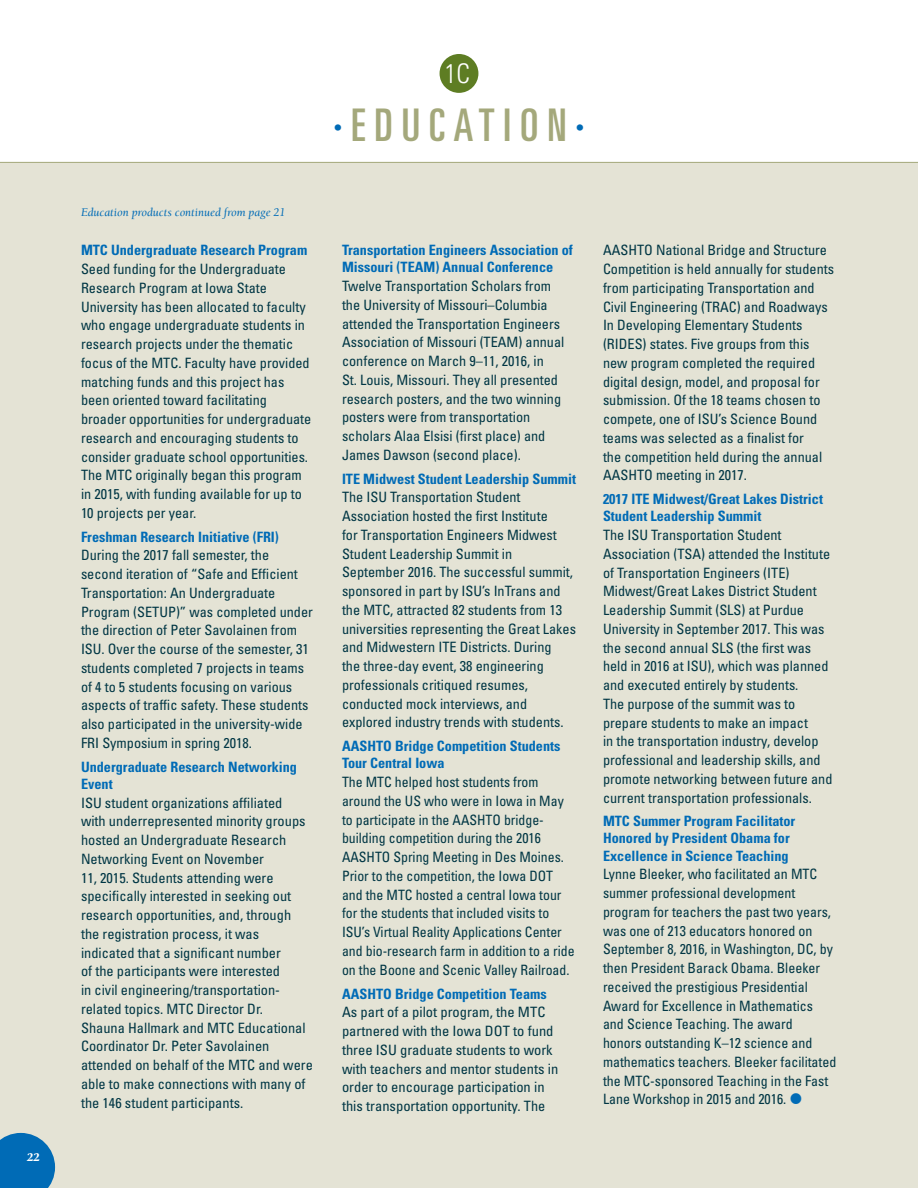
<style>
.page{position:relative;width:918px;height:1188px;background:#fff}
.page>*{position:absolute;margin:0;border:0;box-sizing:border-box;transform-origin:0 0}
.H1-no_TOC{font:ultra-condensed 45px "Univers LT Std";letter-spacing:.2em;color:#a4a87b}
.t1{font:300 condensed 27px "Univers LT Std";color:#fff}
.Non-feature_copy{font:condensed 14.25px/18.8px "Univers";color:#003644}
.Blurb_title{font:700 condensed 14.25px/17.1px "Univers";color:#006bb6}
.Continued_on{font:italic 12px "Berkeley Std";color:#006bb6}
.t2{font:italic 900 12px "Berkeley Std";color:#fff}
.s1{color:#006bb6}
</style>
<div class="page">
<div style="left:440px;top:54px;width:38px;height:39px;background:#5e7d23;border-radius:50%"></div>
<div style="left:0;top:163px;width:918px;height:1025px;background:#e4e3d5"></div>
<hr style="left:0;top:162px;width:918px;height:1px;background:#a4a87b">
<svg style="left:0;top:1133px;width:55px;height:55px;background:#1978b9"></svg>
<p class="t2" style="left:27px;top:1151px;width:14px">22</p>
<p class="t1" style="left:445px;top:57px;width:27px">1C</p>
<p class="H1-no_TOC" style="left:334px;top:99px;width:252px"><span class="s1">∙</span>EDUCATION<span class="s1">∙</span></p>
<p class="Continued_on" style="left:81px;top:206px;width:206px">Education products continued from page 21</p>
<p class="Blurb_title" style="left:81px;top:242px;width:228px">MTC Undergraduate Research Program</p>
<p class="Non-feature_copy" style="left:81px;top:259px;width:232px">Seed funding for the Undergraduate Research Program at Iowa State University has been allocated to faculty who engage undergraduate students in research projects under the thematic focus of the MTC. Faculty have provided matching funds and this project has been oriented toward facilitating broader opportunities for undergraduate research and encouraging students to consider graduate school opportunities.<br>The MTC originally began this program in 2015, with funding available for up to 10 projects per year.</p>
<p class="Blurb_title" style="left:81px;top:528px;width:199px">Freshman Research Initiative (FRI)</p>
<p class="Non-feature_copy" style="left:81px;top:546px;width:233px">During the 2017 fall semester, the second iteration of “Safe and Efficient Transportation: An Undergraduate Program (SETUP)” was completed under the direction of Peter Savolainen from ISU. Over the course of the semester, 31 students completed 7 projects in teams of 4 to 5 students focusing on various aspects of traffic safety. These students also participated in the university-wide FRI Symposium in spring 2018.</p>
<p class="Blurb_title" style="left:81px;top:758px;width:218px">Undergraduate Research Networking<br>Event</p>
<p class="Non-feature_copy" style="left:81px;top:793px;width:233px">ISU student organizations affiliated<br>with underrepresented minority groups hosted an Undergraduate Research Networking Event on November<br>11, 2015. Students attending were specifically interested in seeking out research opportunities, and, through the registration process, it was indicated that a significant number<br>of the participants were interested<br>in civil engineering/transportation&shy;related topics. MTC Director Dr.<br>Shauna Hallmark and MTC Educational Coordinator Dr. Peter Savolainen attended on behalf of the MTC and were able to make connections with many of the 146 student participants.</p>
<p class="Blurb_title" style="left:342px;top:242px;width:232px">Transportation Engineers Association of<br>Missouri (TEAM) Annual Conference</p>
<p class="Non-feature_copy" style="left:342px;top:276px;width:224px">Twelve Transportation Scholars from the University of Missouri–Columbia attended the Transportation Engineers Association of Missouri (TEAM) annual conference on March 9–11, 2016, in<br>St. Louis, Missouri. They all presented research posters, and the two winning posters were from transportation scholars Alaa Elsisi (first place) and James Dawson (second place).</p>
<p class="Blurb_title" style="left:342px;top:470px;width:235px">ITE Midwest Student Leadership Summit</p>
<p class="Non-feature_copy" style="left:342px;top:488px;width:236px">The ISU Transportation Student Association hosted the first Institute<br>for Transportation Engineers Midwest Student Leadership Summit in September 2016. The successful summit, sponsored in part by ISU’s InTrans and the MTC, attracted 82 students from 13 universities representing the Great Lakes and Midwestern ITE Districts. During<br>the three-day event, 38 engineering professionals critiqued resumes, conducted mock interviews, and explored industry trends with students.</p>
<p class="Blurb_title" style="left:342px;top:738px;width:220px">AASHTO Bridge Competition Students<br>Tour Central Iowa</p>
<p class="Non-feature_copy" style="left:342px;top:773px;width:234px">The MTC helped host students from around the US who were in Iowa in May to participate in the AASHTO bridge&shy;building competition during the 2016<br>AASHTO Spring Meeting in Des Moines.<br>Prior to the competition, the Iowa DOT and the MTC hosted a central Iowa tour for the students that included visits to ISU’s Virtual Reality Applications Center and bio-research farm in addition to a ride on the Boone and Scenic Valley Railroad.</p>
<p class="Blurb_title" style="left:342px;top:985px;width:206px">AASHTO Bridge Competition Teams</p>
<p class="Non-feature_copy" style="left:342px;top:1003px;width:218px">As part of a pilot program, the MTC partnered with the Iowa DOT to fund three ISU graduate students to work with teachers and mentor students in order to encourage participation in this transportation opportunity. The</p>
<p class="Non-feature_copy" style="left:603px;top:241px;width:233px">AASHTO National Bridge and Structure Competition is held annually for students from participating Transportation and Civil Engineering (TRAC) and Roadways In Developing Elementary Students (RIDES) states. Five groups from this new program completed the required digital design, model, and proposal for submission. Of the 18 teams chosen to compete, one of ISU’s Science Bound teams was selected as a finalist for<br>the competition held during the annual AASHTO meeting in 2017.</p>
<p class="Blurb_title" style="left:603px;top:490px;width:222px">2017 ITE Midwest/Great Lakes District<br>Student Leadership Summit</p>
<p class="Non-feature_copy" style="left:603px;top:525px;width:231px">The ISU Transportation Student Association (TSA) attended the Institute of Transportation Engineers (ITE)<br>Midwest/Great Lakes District Student Leadership Summit (SLS) at Purdue University in September 2017. This was the second annual SLS (the first was held in 2016 at ISU), which was planned and executed entirely by students.<br>The purpose of the summit was to prepare students to make an impact<br>in the transportation industry, develop professional and leadership skills, and promote networking between future and current transportation professionals.</p>
<p class="Blurb_title" style="left:603px;top:813px;width:194px">MTC Summer Program Facilitator<br>Honored by President Obama for<br>Excellence in Science Teaching</p>
<p class="Non-feature_copy" style="left:603px;top:865px;width:235px">Lynne Bleeker, who facilitated an MTC summer professional development program for teachers the past two years, was one of 213 educators honored on September 8, 2016, in Washington, DC, by then President Barack Obama. Bleeker received the prestigious Presidential Award for Excellence in Mathematics and Science Teaching. The award<br>honors outstanding K–12 science and mathematics teachers. Bleeker facilitated the MTC-sponsored Teaching in the Fast Lane Workshop in 2015 and 2016.</p>
</div>
